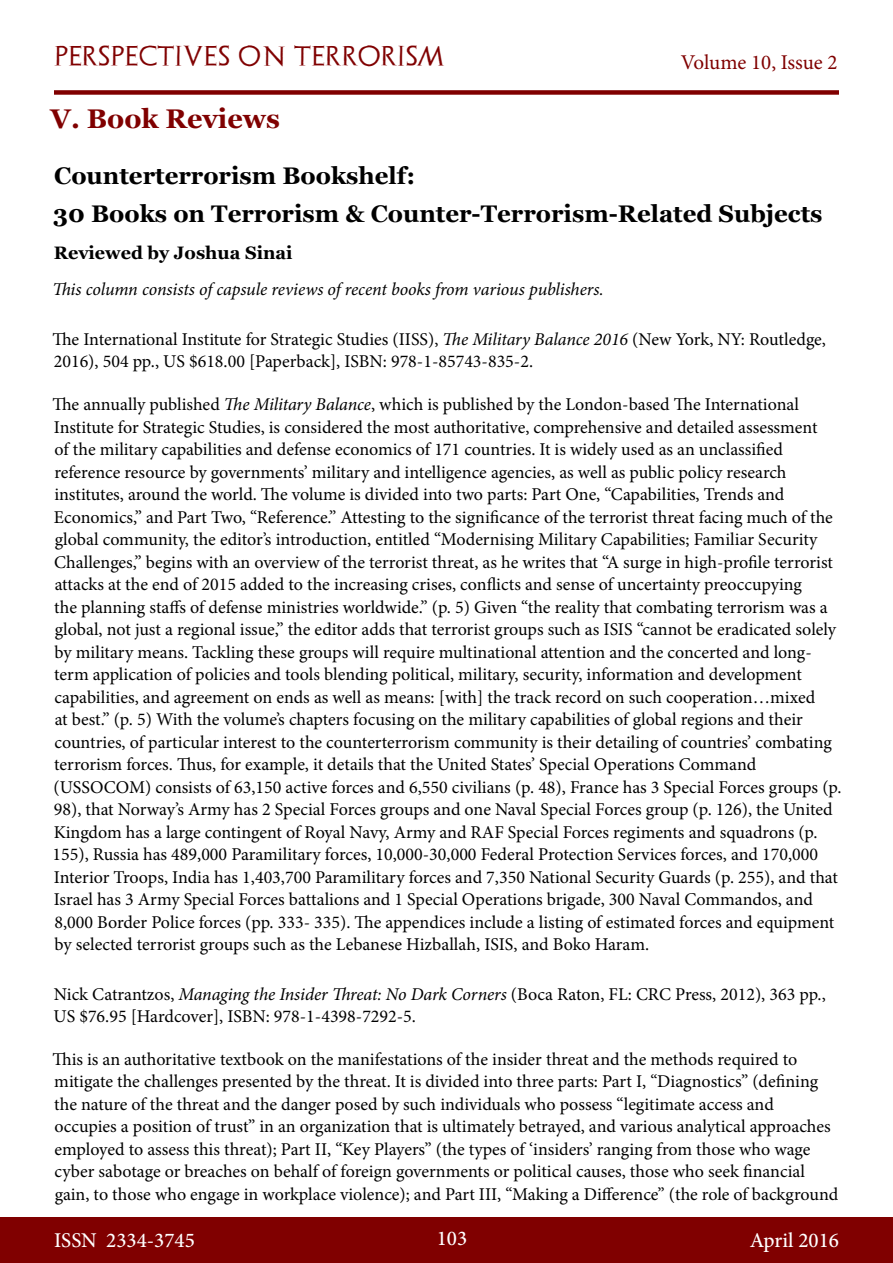
<style>
.page{position:relative;width:893px;height:1263px;background:#fff}
.page>*{position:absolute;margin:0;border:0;box-sizing:border-box;transform-origin:0 0}
.t1{font:700 27px "Georgia";color:#800000}
.t2{font:700 24px/37.5px "Georgia";color:#000}
.t3{font:500 21px "Minion Pro";color:#fff}
.t4{font:21px "Archeologicaps";letter-spacing:.045em;color:#800000}
.t5{font:21px "Minion Pro";letter-spacing:-.005em;color:#800000}
.t6{font:18px/22.5px "Minion Pro";color:#000}
.t7{font:italic 18px "Minion Pro";letter-spacing:-.005em;color:#000}
.t8{font:700 18px "Georgia";color:#000}
.s1{font-style:italic}
</style>
<div class="page">
<div style="left:0;top:1217px;width:893px;height:46px;background:#800000"></div>
<div style="left:54px;top:90px;width:785px;height:5px;background:#800000"></div>
<p class="t4" style="left:54px;top:43px;width:392px">PERSPECTIVES ON TERRORISM</p>
<p class="t5" style="left:681px;top:48px;width:158px">Volume 10, Issue 2</p>
<h1 class="t1" style="left:51px;top:99px;width:231px">V. Book Reviews</h1>
<h2 class="t2" style="left:53px;top:156px;width:771px">Counterterrorism Bookshelf:<br>30 Books on Terrorism &amp; Counter-Terrorism-Related Subjects</h2>
<p class="t8" style="left:54px;top:239px;width:240px">Reviewed by Joshua Sinai</p>
<p class="t7" style="left:52px;top:277px;width:553px">This column consists of capsule reviews of recent books from various publishers.</p>
<p class="t6" style="left:52px;top:328px;width:775px">The International Institute for Strategic Studies (IISS), <span class="s1">The Military Balance 2016</span> (New York, NY: Routledge,<br>2016), 504 pp., US $618.00 [Paperback], ISBN: 978-1-85743-835-2.</p>
<p class="t6" style="left:52px;top:393px;width:791px">The annually published <span class="s1">The Military Balance</span>, which is published by the London-based The International Institute for Strategic Studies, is considered the most authoritative, comprehensive and detailed assessment<br>of the military capabilities and defense economics of 171 countries. It is widely used as an unclassified reference resource by governments’ military and intelligence agencies, as well as public policy research institutes, around the world. The volume is divided into two parts: Part One, “Capabilities, Trends and Economics,” and Part Two, “Reference.” Attesting to the significance of the terrorist threat facing much of the global community, the editor’s introduction, entitled “Modernising Military Capabilities; Familiar Security Challenges,” begins with an overview of the terrorist threat, as he writes that “A surge in high-profile terrorist attacks at the end of 2015 added to the increasing crises, conflicts and sense of uncertainty preoccupying<br>the planning staffs of defense ministries worldwide.” (p. 5) Given “the reality that combating terrorism was a global, not just a regional issue,” the editor adds that terrorist groups such as ISIS “cannot be eradicated solely by military means. Tackling these groups will require multinational attention and the concerted and long&shy;term application of policies and tools blending political, military, security, information and development capabilities, and agreement on ends as well as means: [with] the track record on such cooperation…mixed<br>at best.” (p. 5) With the volume’s chapters focusing on the military capabilities of global regions and their countries, of particular interest to the counterterrorism community is their detailing of countries’ combating terrorism forces. Thus, for example, it details that the United States’ Special Operations Command (USSOCOM) consists of 63,150 active forces and 6,550 civilians (p. 48), France has 3 Special Forces groups (p.<br>98), that Norway’s Army has 2 Special Forces groups and one Naval Special Forces group (p. 126), the United Kingdom has a large contingent of Royal Navy, Army and RAF Special Forces regiments and squadrons (p.<br>155), Russia has 489,000 Paramilitary forces, 10,000-30,000 Federal Protection Services forces, and 170,000<br>Interior Troops, India has 1,403,700 Paramilitary forces and 7,350 National Security Guards (p. 255), and that Israel has 3 Army Special Forces battalions and 1 Special Operations brigade, 300 Naval Commandos, and 8,000 Border Police forces (pp. 333- 335). The appendices include a listing of estimated forces and equipment by selected terrorist groups such as the Lebanese Hizballah, ISIS, and Boko Haram.</p>
<p class="t6" style="left:53px;top:983px;width:774px">Nick Catrantzos, <span class="s1">Managing the Insider Threat: No Dark Corners</span> (Boca Raton, FL: CRC Press, 2012), 363 pp.,<br>US $76.95 [Hardcover], ISBN: 978-1-4398-7292-5.</p>
<p class="t6" style="left:52px;top:1048px;width:787px">This is an authoritative textbook on the manifestations of the insider threat and the methods required to mitigate the challenges presented by the threat. It is divided into three parts: Part I, “Diagnostics” (defining the nature of the threat and the danger posed by such individuals who possess “legitimate access and occupies a position of trust” in an organization that is ultimately betrayed, and various analytical approaches employed to assess this threat); Part II, “Key Players” (the types of ‘insiders’ ranging from those who wage cyber sabotage or breaches on behalf of foreign governments or political causes, those who seek financial gain, to those who engage in workplace violence); and Part III, “Making a Difference” (the role of background</p>
<p class="t3" style="left:54px;top:1226px;width:142px">ISSN 2334-3745</p>
<p class="t3" style="left:437px;top:1224px;width:32px">103</p>
<p class="t3" style="left:750px;top:1226px;width:91px">April 2016</p>
</div>
